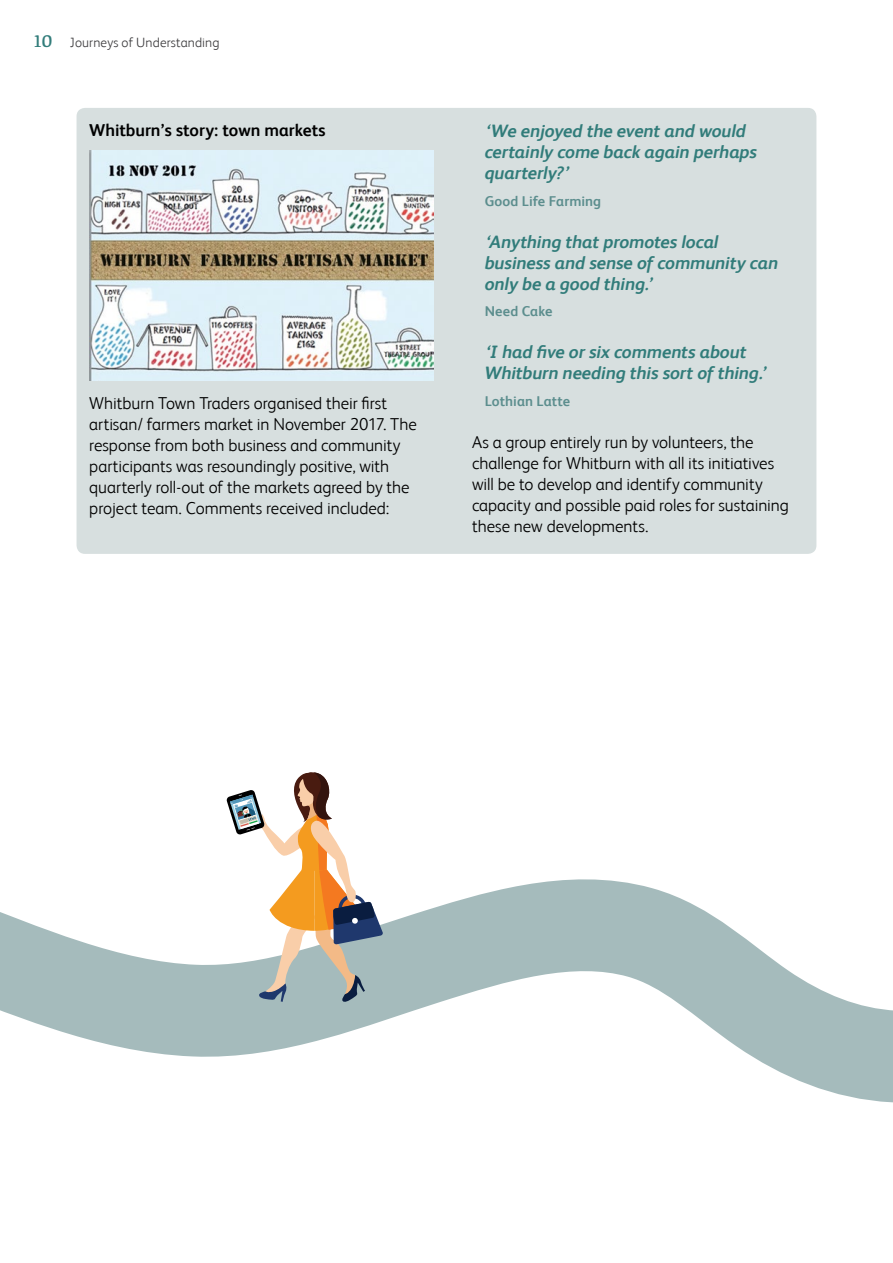
<style>
.page{position:relative;width:893px;height:1263px;background:#fff}
.page>*{position:absolute;margin:0;border:0;box-sizing:border-box;transform-origin:0 0}
.t1{font:italic 700 18px/21px "FS Albert";letter-spacing:-.005em;color:#317c7a}
.t2{font:300 17.25px/21px "FS Albert";color:#000}
.t3{font:700 17.25px "FS Albert";color:#000}
.t4{font:700 14.25px "FS Albert";letter-spacing:.005em;color:#5c8e8e}
.t5{font:300 13.5px "FS Albert";letter-spacing:.01em;color:#414042}
.s1{font-family:"Kefa";font-weight:400;font-size:17.55px;color:#317c7a}
</style>
<div class="page">
<div style="left:77px;top:108px;width:739px;height:446px;background:#d7dfdf;border-radius:9px"></div>
<img style="left:89px;top:150px;width:345px;height:231px">
<svg style="left:0;top:879px;width:893px;height:224px"></svg>
<svg style="left:226px;top:772px;width:157px;height:231px"></svg>
<p class="t5" style="left:33px;top:35px;width:189px"><span class="s1">10</span> Journeys of Understanding</p>
<p class="t3" style="left:89px;top:120px;width:238px">Whitburn’s story: town markets</p>
<p class="t2" style="left:89px;top:393px;width:329px">Whitburn Town Traders organised their first artisan/ farmers market in November 2017. The response from both business and community participants was resoundingly positive, with quarterly roll-out of the markets agreed by the project team. Comments received included:</p>
<p class="t1" style="left:485px;top:120px;width:274px">‘We enjoyed the event and would certainly come back again perhaps quarterly?’</p>
<p class="t4" style="left:485px;top:192px;width:118px">Good Life Farming</p>
<p class="t1" style="left:485px;top:231px;width:295px">‘Anything that promotes local business and sense of community can only be a good thing.’</p>
<p class="t4" style="left:485px;top:303px;width:69px">Need Cake</p>
<p class="t1" style="left:485px;top:341px;width:284px">‘I had five or six comments about<br>Whitburn needing this sort of thing.’</p>
<p class="t4" style="left:485px;top:392px;width:87px">Lothian Latte</p>
<p class="t2" style="left:472px;top:431px;width:318px">As a group entirely run by volunteers, the challenge for Whitburn with all its initiatives will be to develop and identify community capacity and possible paid roles for sustaining these new developments.</p>
</div>
